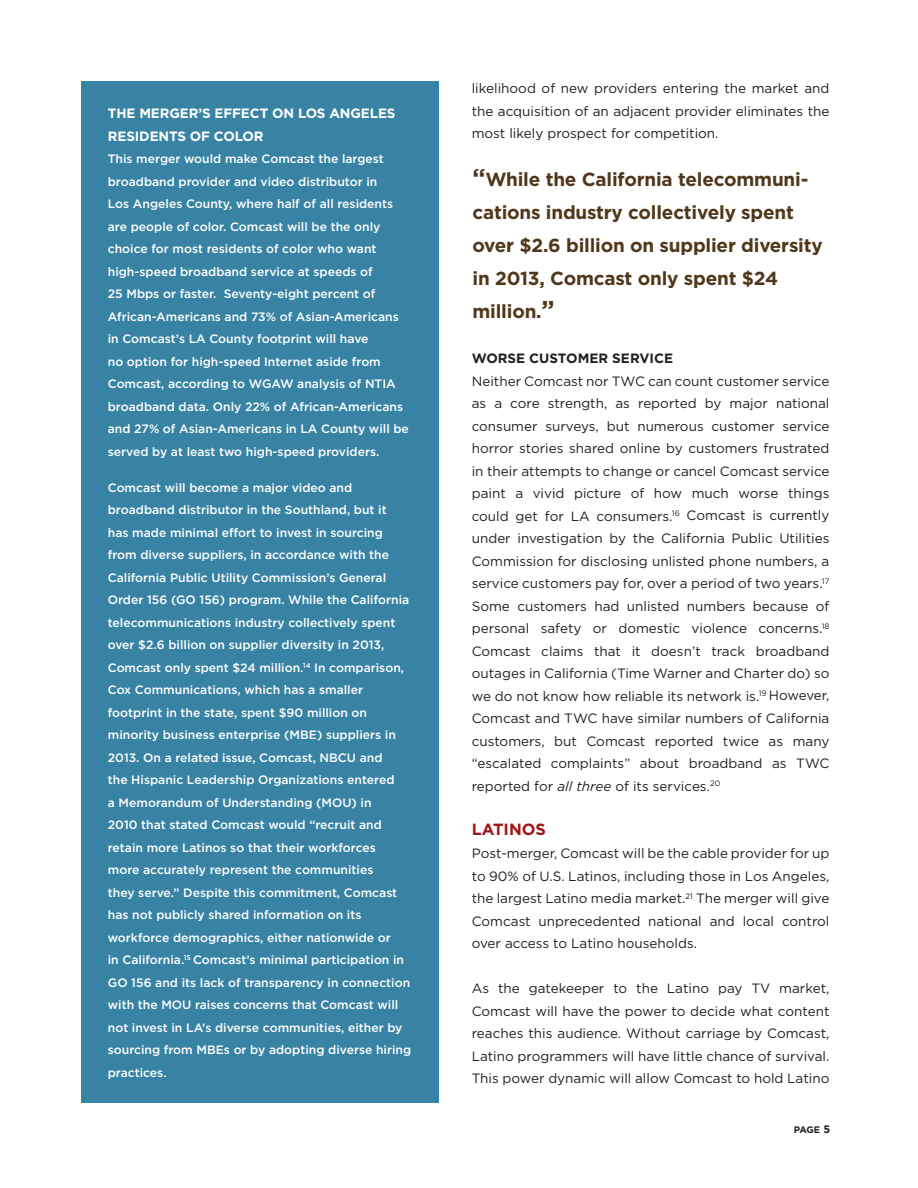
<style>
.page{position:relative;width:918px;height:1188px;background:#fff}
.page>*{position:absolute;margin:0;border:0;box-sizing:border-box;transform-origin:0 0}
.t1{font:700 18.9px/33px "Gotham";letter-spacing:-.01em;color:#51371a}
.t2{font:700 16.2px "Gotham";color:#a01619}
.t3{font:13.5px/22.5px "Gotham";color:#231f20;text-align:justify}
.t4{font:700 13.5px/22.5px "Gotham";letter-spacing:-.01em;color:#fff}
.t5{font:700 13.5px "Gotham";color:#231f20}
.t6{font:500 12.15px/22.5px "Gotham";color:#fff}
.t7{font:700 9.45px "Gotham";color:#231f20}
.s1{font-size:24.3px}
.s2{font-style:italic}
.s3{font-size:10.8px}
</style>
<div class="page">
<div style="left:81px;top:81px;width:357px;height:1021px;background:#3883a4"></div>
<p class="t4" style="left:108px;top:102px;width:289px">Th e M erger’s Effect on Los Angeles<br>Resi dents of Color</p>
<p class="t6" style="left:108px;top:147px;width:303px">This merger would make Comcast the largest broadband provider and video distributor in<br>Los Angeles County, where half of all residents are people of color. Comcast will be the only choice for most residents of color who want high-speed broadband service at speeds of<br>25 Mbps or faster. Seventy-eight percent of African-Americans and 73% of Asian-Americans in Comcast’s LA County footprint will have<br>no option for high-speed Internet aside from Comcast, according to WGAW analysis of NTIA broadband data. Only 22% of African-Americans and 27% of Asian-Americans in LA County will be served by at least two high-speed providers.</p>
<p class="t6" style="left:108px;top:476px;width:305px">Comcast will become a major video and broadband distributor in the Southland, but it<br>has made minimal effort to invest in sourcing from diverse suppliers, in accordance with the California Public Utility Commission’s General Order 156 (GO 156) program. While the California telecommunications industry collectively spent over $2.6 billion on supplier diversity in 2013, Comcast only spent $24 million.<sup>14</sup> In comparison, Cox Communications, which has a smaller footprint in the state, spent $90 million on minority business enterprise (MBE) suppliers in 2013. On a related issue, Comcast, NBCU and<br>the Hispanic Leadership Organizations entered<br>a Memorandum of Understanding (MOU) in<br>2010 that stated Comcast would “recruit and retain more Latinos so that their workforces<br>more accurately represent the communities<br>they serve.” Despite this commitment, Comcast has not publicly shared information on its workforce demographics, either nationwide or<br>in California.<sup>15</sup> Comcast’s minimal participation in GO 156 and its lack of transparency in connection with the MOU raises concerns that Comcast will not invest in LA’s diverse communities, either by sourcing from MBEs or by adopting diverse hiring practices.</p>
<p class="t3" style="left:472px;top:77px;width:359px">likelihood of new providers entering the market and the acquisition of an adjacent provider eliminates the most likely prospect for competition.</p>
<h1 class="t1" style="left:472px;top:163px;width:352px"><span class="s1">“</span>While the California telecommuni&shy;cations industry collectively spent over $2.6 billion on supplier diversity in 2013, Comcast only spent $24 million.<span class="s1">”</span></h1>
<p class="t5" style="left:472px;top:349px;width:203px">Worse Customer Service</p>
<p class="t3" style="left:472px;top:369px;width:359px">Neither Comcast nor TWC can count customer service as a core strength, as reported by major national consumer surveys, but numerous customer service horror stories shared online by customers frustrated in their attempts to change or cancel Comcast service paint a vivid picture of how much worse things could get for LA consumers.<sup>16</sup> Comcast is currently under investigation by the California Public Utilities Commission for disclosing unlisted phone numbers, a service customers pay for, over a period of two years.<sup>17<br></sup>Some customers had unlisted numbers because of personal safety or domestic violence concerns.<sup>18<br></sup>Comcast claims that it doesn’t track broadband outages in California (Time Warner and Charter do) so we do not know how reliable its network is.<sup>19</sup> However, Comcast and TWC have similar numbers of California customers, but Comcast reported twice as many “escalated complaints” about broadband as TWC reported for <span class="s2">all three</span> of its services.<sup>20</sup></p>
<h2 class="t2" style="left:472px;top:819px;width:76px">Lati nos</h2>
<p class="t3" style="left:472px;top:842px;width:359px">Post-merger, Comcast will be the cable provider for up to 90% of U.S. Latinos, including those in Los Angeles, the largest Latino media market.<sup>21</sup> The merger will give Comcast unprecedented national and local control over access to Latino households.</p>
<p class="t3" style="left:472px;top:977px;width:359px">As the gatekeeper to the Latino pay TV market, Comcast will have the power to decide what content reaches this audience. Without carriage by Comcast, Latino programmers will have little chance of survival.<br>This power dynamic will allow Comcast to hold Latino</p>
<p class="t7" style="left:794px;top:1123px;width:38px">Page <span class="s3">5</span></p>
</div>
